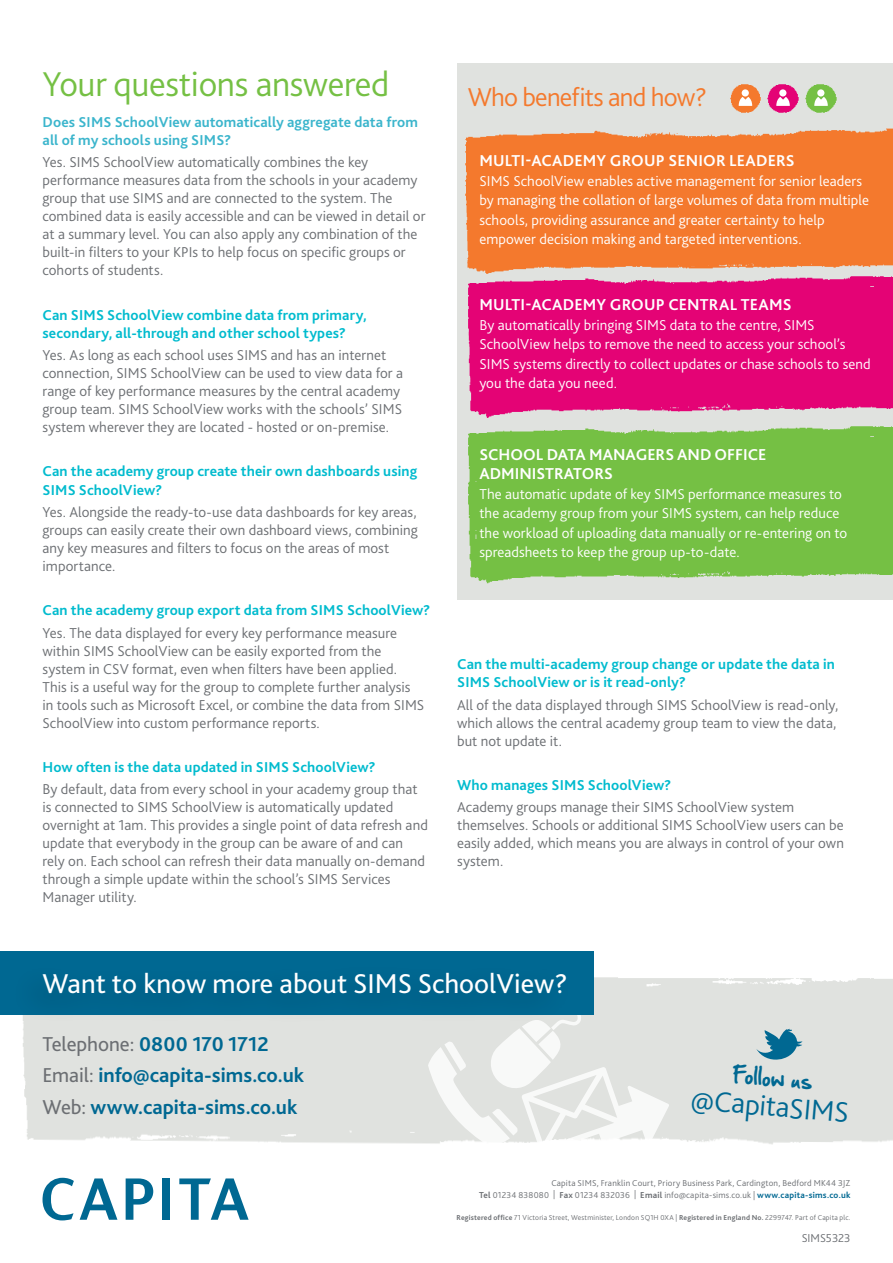
<style>
.page{position:relative;width:893px;height:1263px;background:#fff}
.page>*{position:absolute;margin:0;border:0;box-sizing:border-box;transform-origin:0 0}
.t1{font:300 36px "Bliss 2";letter-spacing:-.01em;color:#75c044}
.t2{font:300 29.7px "Bliss 2";color:#006892}
.t3{font:28.5px "Bliss 2";color:#fff}
.t4{font:300 27px "Bliss 2";letter-spacing:-.03em;color:#f4792d}
.t5{font:700 21px/31.5px "Bliss 2";color:#006892}
.t6{font:20.4px "Hand Of Sean";color:#006892}
.t7{font:700 16.5px/19.5px "Bliss 2";letter-spacing:.005em;color:#fff}
.t8{font:300 15px/18px "Bliss 2";letter-spacing:.005em;color:#6c6f73}
.t9{font:300 15px/19.5px "Bliss 2";letter-spacing:.005em;color:#fff}
.t10{font:700 15px/18px "Bliss 2";letter-spacing:.01em;color:#00bbce}
.t11{font:700 15px/18px "Bliss 2";letter-spacing:.01em;color:#3bb5cc}
.t12{font:300 12px "Bliss 2";color:#6c6f73}
.t13{font:300 9px/12.1px "Bliss 2";letter-spacing:.02em;color:#6c6f73;text-align:right}
.t14{font:300 7.5px "Bliss 2";letter-spacing:.02em;color:#6c6f73}
.s1{font-weight:400;color:#6c6f73}
.s2{font-weight:700}
.s3{font-weight:700;color:#006892}
</style>
<div class="page">
<img style="left:593px;top:968px;width:300px;height:36px">
<svg style="left:428px;top:995px;width:241px;height:149px"></svg>
<div style="left:0;top:951px;width:593px;height:64px;background:#006892"></div>
<svg style="left:126px;top:1178px;width:27px;height:42px"></svg>
<div style="left:162px;top:1178px;width:8px;height:42px;background:#006892"></div>
<svg style="left:43px;top:1178px;width:31px;height:42px"></svg>
<svg style="left:80px;top:1178px;width:37px;height:42px"></svg>
<svg style="left:179px;top:1178px;width:70px;height:42px"></svg>
<div style="left:457px;top:64px;width:436px;height:536px;background:#e0e2df"></div>
<div style="left:9px;top:961px;width:565px;height:65px;background:#000;opacity:.25"></div>
<img style="left:466px;top:128px;width:427px;height:11px">
<div style="left:465px;top:139px;width:428px;height:93px;background:#f4792d"></div>
<div style="left:467px;top:232px;width:426px;height:15px;background:#f4792d"></div>
<img style="left:467px;top:247px;width:426px;height:135px">
<img style="left:469px;top:382px;width:424px;height:49px">
<div style="left:468px;top:431px;width:425px;height:153px;background:#75c044"></div>
<svg style="left:756px;top:1029px;width:46px;height:37px;background:#81aebe"></svg>
<img style="left:730px;top:84px;width:31px;height:29px">
<div style="left:742px;top:89px;width:7px;height:8px;background:#fff;border-radius:50%"></div>
<svg style="left:739px;top:97px;width:13px;height:9px"></svg>
<img style="left:767px;top:84px;width:32px;height:29px">
<div style="left:779px;top:89px;width:7px;height:8px;background:#fff;border-radius:50%"></div>
<svg style="left:776px;top:97px;width:14px;height:9px"></svg>
<img style="left:805px;top:84px;width:32px;height:29px">
<div style="left:817px;top:89px;width:7px;height:8px;background:#fff;border-radius:50%"></div>
<svg style="left:814px;top:97px;width:14px;height:9px"></svg>
<h1 class="t1" style="left:43px;top:62px;width:348px">Your questions answered</h1>
<p class="t11" style="left:43px;top:113px;width:377px">Does SIMS SchoolView automatically aggregate data from all of my schools using SIMS?</p>
<p class="t8" style="left:43px;top:153px;width:384px">Yes. SIMS SchoolView automatically combines the key performance measures data from the schools in your academy group that use SIMS and are connected to the system. The combined data is easily accessible and can be viewed in detail or at a summary level. You can also apply any combination of the built-in filters to your KPIs to help focus on specific groups or cohorts of students.</p>
<p class="t10" style="left:43px;top:305px;width:326px">Can SIMS SchoolView combine data from primary, secondary, all-through and other school types?</p>
<p class="t8" style="left:43px;top:346px;width:362px">Yes. As long as each school uses SIMS and has an internet connection, SIMS SchoolView can be used to view data for a range of key performance measures by the central academy group team. SIMS SchoolView works with the schools’ SIMS system wherever they are located - hosted or on-premise.</p>
<p class="t10" style="left:43px;top:462px;width:376px">Can the academy group create their own dashboards using<br>SIMS SchoolView?</p>
<p class="t8" style="left:43px;top:502px;width:377px">Yes. Alongside the ready-to-use data dashboards for key areas, groups can easily create their own dashboard views, combining any key measures and filters to focus on the areas of most importance.</p>
<p class="t10" style="left:43px;top:601px;width:389px">Can the academy group export data from SIMS SchoolView?</p>
<p class="t8" style="left:43px;top:623px;width:383px">Yes. The data displayed for every key performance measure within SIMS SchoolView can be easily exported from the system in CSV format, even when filters have been applied.<br>This is a useful way for the group to complete further analysis in tools such as Microsoft Excel, or combine the data from SIMS SchoolView into custom performance reports.</p>
<p class="t10" style="left:43px;top:758px;width:335px">How often is the data updated in SIMS SchoolView?</p>
<p class="t8" style="left:43px;top:780px;width:387px">By default, data from every school in your academy group that is connected to SIMS SchoolView is automatically updated overnight at 1am. This provides a single point of data refresh and update that everybody in the group can be aware of and can rely on. Each school can refresh their data manually on-demand through a simple update within the school’s SIMS Services Manager utility.</p>
<h3 class="t4" style="left:468px;top:80px;width:241px">Who benefits and how?</h3>
<p class="t7" style="left:479px;top:151px;width:317px">MULTI-ACADEMY GROUP SENIOR LEADERS</p>
<p class="t9" style="left:479px;top:171px;width:391px">SIMS SchoolView enables active management for senior leaders by managing the collation of large volumes of data from multiple schools, providing assurance and greater certainty to help empower decision making and targeted interventions.</p>
<p class="t7" style="left:479px;top:295px;width:314px">MULTI-ACADEMY GROUP CENTRAL TEAMS</p>
<p class="t9" style="left:479px;top:315px;width:393px">By automatically bringing SIMS data to the centre, SIMS SchoolView helps to remove the need to access your school’s SIMS systems directly to collect updates or chase schools to send you the data you need.</p>
<p class="t7" style="left:479px;top:444px;width:288px">SCHOOL DATA MANAGERS AND OFFICE<br>ADMINISTRATORS</p>
<p class="t9" style="left:479px;top:484px;width:369px">The automatic update of key SIMS performance measures to the academy group from your SIMS system, can help reduce the workload of uploading data manually or re-entering on to spreadsheets to keep the group up-to-date.</p>
<p class="t10" style="left:457px;top:655px;width:379px">Can the multi-academy group change or update the data in<br>SIMS SchoolView or is it read-only?</p>
<p class="t8" style="left:457px;top:695px;width:383px">All of the data displayed through SIMS SchoolView is read-only, which allows the central academy group team to view the data, but not update it.</p>
<p class="t10" style="left:457px;top:776px;width:216px">Who manages SIMS SchoolView?</p>
<p class="t8" style="left:457px;top:798px;width:388px">Academy groups manage their SIMS SchoolView system themselves. Schools or additional SIMS SchoolView users can be easily added, which means you are always in control of your own system.</p>
<h3 class="t3" style="left:43px;top:966px;width:527px">Want to know more about SIMS SchoolView?</h3>
<h3 class="t5" style="left:43px;top:1027px;width:263px"><span class="s1">Telephone:</span> 0800 170 1712<br><span class="s1">Email:</span> info@capita-sims.co.uk<br><span class="s1">Web:</span> www.capita-sims.co.uk</h3>
<h3 class="t6" style="left:734px;top:1055px;width:82px;rotate:5deg">Follow us</h3>
<h2 class="t2" style="left:693px;top:1081px;width:160px;rotate:5deg">@CapitaSIMS</h2>
<p class="t13" style="left:479px;top:1176px;width:373px">Capita SIMS, Franklin Court, Priory Business Park, Cardington, Bedford MK44 3JZ<br><span class="s2">Tel</span> 01234 838080 | <span class="s2">Fax</span> 01234 832036 | <span class="s2">Email</span> info@capita-sims.co.uk | <span class="s3">www.capita-sims.co.uk</span></p>
<p class="t14" style="left:457px;top:1213px;width:395px"><span class="s2">Registered office</span> 71 Victoria Street, Westminister, London SQ1H 0XA | <span class="s2">Registered in England No.</span> 2299747. Part of Capita plc.</p>
<p class="t12" style="left:802px;top:1230px;width:50px">SIMS5323</p>
</div>
